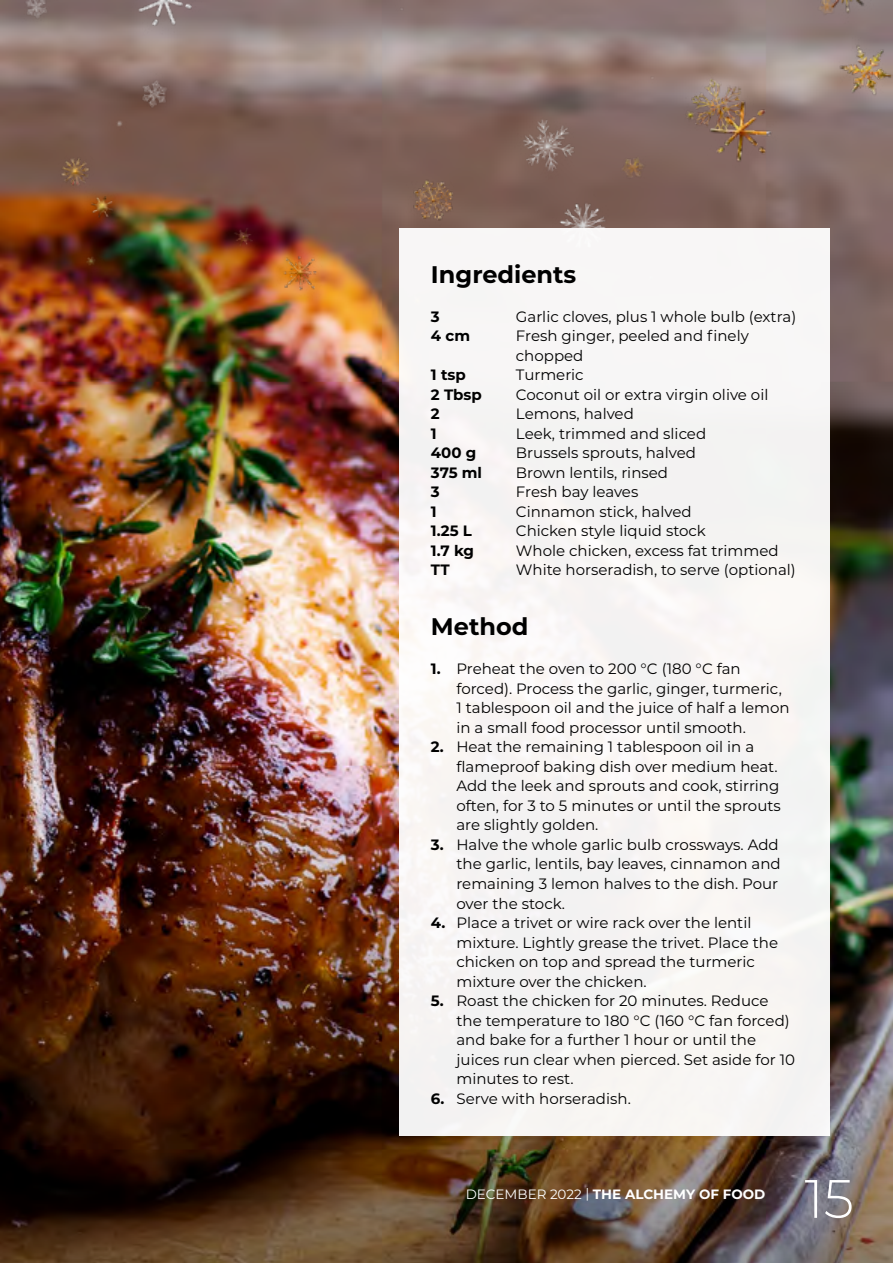
<style>
.page{position:relative;width:893px;height:1263px;background:#fff}
.page>*{position:absolute;margin:0;border:0;box-sizing:border-box;transform-origin:0 0}
.t1{font:300 54px "Montserrat";color:#fff}
.t2{font:700 24px "Montserrat";color:#000}
.t3{font:15px/19.5px "Montserrat";color:#000}
.t4{font:700 15px "Montserrat";color:#000}
.t5{font:700 13.5px "Montserrat";color:#fff}
.s1{font-weight:700}
.s2{font-weight:400}
</style>
<div class="page">
<img style="left:0;top:535px;width:893px;height:265px">
<img style="left:0;top:800px;width:893px;height:463px">
<img style="left:0;top:0;width:893px;height:535px">
<div style="left:399px;top:228px;width:430px;height:907px;background:#f7f5f3"></div>
<h2 class="t2" style="left:431px;top:257px;width:147px">Ingredients</h2>
<p class="t4" style="left:431px;top:306px;width:10px">3</p>
<p class="t3" style="left:516px;top:306px;width:282px">Garlic cloves, plus 1 whole bulb (extra)</p>
<p class="t4" style="left:431px;top:325px;width:41px">4 cm</p>
<p class="t3" style="left:516px;top:326px;width:234px">Fresh ginger, peeled and finely chopped</p>
<p class="t4" style="left:431px;top:364px;width:36px">1 tsp</p>
<p class="t3" style="left:516px;top:365px;width:69px">Turmeric</p>
<p class="t4" style="left:431px;top:384px;width:53px">2 Tbsp</p>
<p class="t3" style="left:516px;top:384px;width:254px">Coconut oil or extra virgin olive oil</p>
<p class="t4" style="left:431px;top:403px;width:10px">2</p>
<p class="t3" style="left:516px;top:404px;width:119px">Lemons, halved</p>
<p class="t4" style="left:431px;top:423px;width:7px">1</p>
<p class="t3" style="left:516px;top:423px;width:192px">Leek, trimmed and sliced</p>
<p class="t4" style="left:431px;top:442px;width:47px">400 g</p>
<p class="t3" style="left:516px;top:443px;width:181px">Brussels sprouts, halved</p>
<p class="t4" style="left:431px;top:462px;width:53px">375 ml</p>
<p class="t3" style="left:516px;top:462px;width:154px">Brown lentils, rinsed</p>
<p class="t4" style="left:431px;top:481px;width:10px">3</p>
<p class="t3" style="left:516px;top:482px;width:124px">Fresh bay leaves</p>
<p class="t4" style="left:431px;top:501px;width:7px">1</p>
<p class="t3" style="left:516px;top:501px;width:177px">Cinnamon stick, halved</p>
<p class="t4" style="left:431px;top:520px;width:43px">1.25 L</p>
<p class="t3" style="left:516px;top:521px;width:191px">Chicken style liquid stock</p>
<p class="t4" style="left:431px;top:540px;width:45px">1.7 kg</p>
<p class="t3" style="left:516px;top:540px;width:264px">Whole chicken, excess fat trimmed</p>
<p class="t4" style="left:431px;top:559px;width:20px">TT</p>
<p class="t3" style="left:516px;top:560px;width:281px">White horseradish, to serve (optional)</p>
<h2 class="t2" style="left:431px;top:610px;width:99px">Method</h2>
<p class="t3" style="left:456px;top:659px;width:335px;text-indent:-26px"><span class="s1">1.</span> Preheat the oven to 200 °C (180 °C fan forced). Process the garlic, ginger, turmeric, 1 tablespoon oil and the juice of half a lemon in a small food processor until smooth.</p>
<p class="t3" style="left:456px;top:737px;width:326px;text-indent:-26px"><span class="s1">2.</span> Heat the remaining 1 tablespoon oil in a flameproof baking dish over medium heat.<br>Add the leek and sprouts and cook, stirring often, for 3 to 5 minutes or until the sprouts are slightly golden.</p>
<p class="t3" style="left:456px;top:834px;width:326px;text-indent:-26px"><span class="s1">3.</span> Halve the whole garlic bulb crossways. Add the garlic, lentils, bay leaves, cinnamon and remaining 3 lemon halves to the dish. Pour over the stock.</p>
<p class="t3" style="left:456px;top:912px;width:323px;text-indent:-26px"><span class="s1">4.</span> Place a trivet or wire rack over the lentil mixture. Lightly grease the trivet. Place the chicken on top and spread the turmeric mixture over the chicken.</p>
<p class="t3" style="left:456px;top:990px;width:340px;text-indent:-26px"><span class="s1">5.</span> Roast the chicken for 20 minutes. Reduce the temperature to 180 °C (160 °C fan forced) and bake for a further 1 hour or until the juices run clear when pierced. Set aside for 10 minutes to rest.</p>
<p class="t3" style="left:431px;top:1088px;width:201px"><span class="s1">6.</span> Serve with horseradish.</p>
<p class="t5" style="left:466px;top:1185px;width:301px"><span class="s2">DECEMBER 2022 |</span> THE ALCHEMY OF FOOD</p>
<h1 class="t1" style="left:805px;top:1162px;width:51px">15</h1>
</div>
